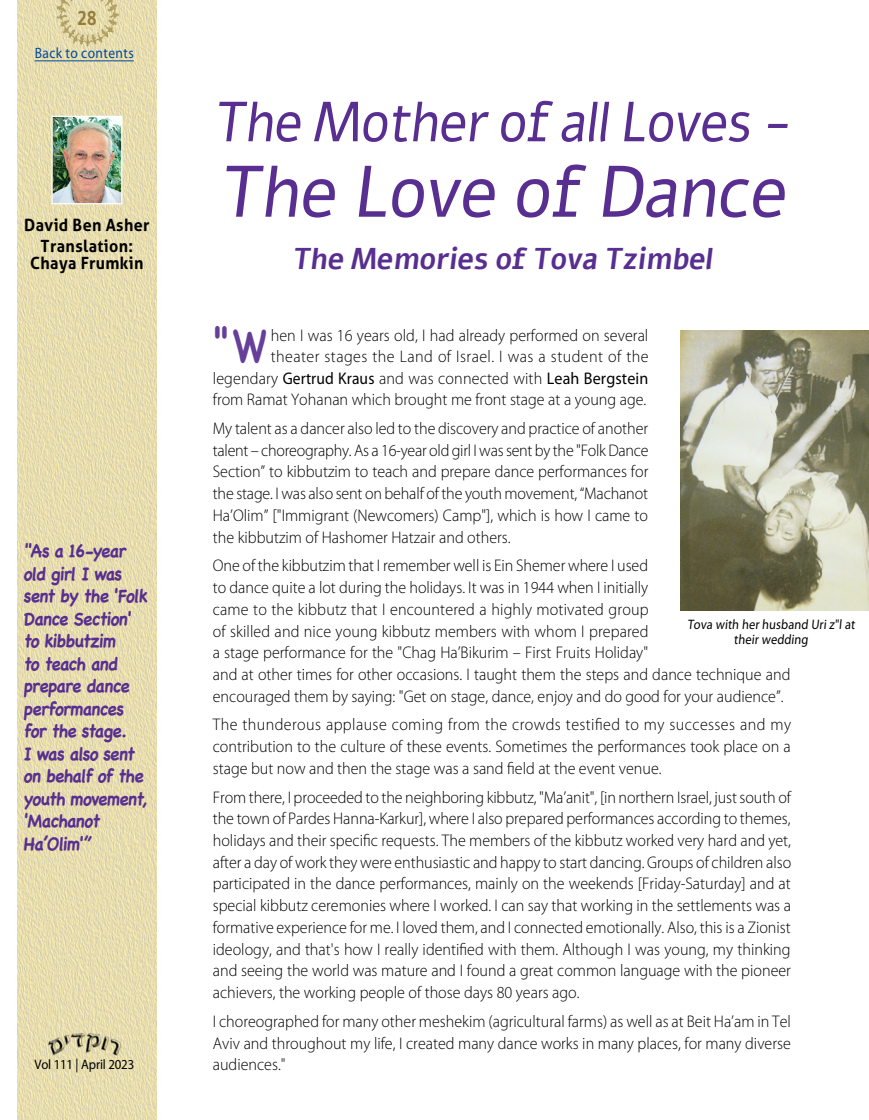
<style>
.page{position:relative;width:869px;height:1120px;background:#fff}
.page>*{position:absolute;margin:0;border:0;box-sizing:border-box;transform-origin:0 0}
.t1{font:72.5px "Alef";color:#582e91;scale:.96 1}
.t2{font:56.25px "Alef";color:#582e91;scale:.93 1}
.t3{font:700 45.25px "Chalkboard";color:#653f99;scale:.75 1}
.t4{font:700 30px "Alef";color:#582e91;scale:.95 1}
.t5{font:700 20px "Frutiger";color:#957e3b;scale:.85 1}
.t6{font:700 18.12px/22.5px "Chalkboard";color:#582e91;scale:.93 1}
.t7{font:300 16.88px/21.8px "Myriad Pro";color:#000;text-align:justify;scale:.95 1}
.t8{font:700 16.88px/21px "Aller";letter-spacing:.02em;color:#000;text-align:center;scale:.95 1}
.t9{font:15px "Myriad Pro";letter-spacing:.03em;color:#004a99;scale:.9 1}
.t10{font:13.75px/15px "Myriad Pro";letter-spacing:-.01em;color:#000;text-align:center;scale:.9 1}
.t11{font:13.75px "Myriad Pro";letter-spacing:-.01em;color:#000;scale:.93 1}
.s1{font-weight:400}
</style>
<div class="page">
<img style="left:18px;top:0;width:138px;height:1120px">
<img style="left:55px;top:0;width:63px;height:47px">
<img style="left:45px;top:1031px;width:78px;height:25px">
<img style="left:680px;top:330px;width:188px;height:280px">
<hr style="left:35px;top:61px;width:99px;height:1px;background:#004a99">
<img style="left:53px;top:118px;width:67px;height:84px">
<div style="left:51px;top:116px;width:71px;height:88px;border:1px solid #fff"></div>
<p class="t5" style="left:77px;top:6px;width:24px">28</p>
<p class="t9" style="left:35px;top:44px;width:112px">Back to contents</p>
<p class="t8" style="left:24px;top:214px;width:133px">David Ben Asher<br>Translation:</p>
<p class="t8" style="left:30px;top:253px;width:121px">Chaya Frumkin</p>
<p class="t6" style="left:23px;top:540px;width:138px">"As a 16-year old girl I was sent by the 'Folk<br>Dance Section' to kibbutzim<br>to teach and prepare dance performances for the stage.<br>I was also sent on behalf of the youth movement, 'Machanot<br>Ha’Olim'”</p>
<p class="t11" style="left:34px;top:1056px;width:109px">Vol 111 | April 2023</p>
<h2 class="t2" style="left:213px;top:84px;width:632px">The Mother of allLoves -</h2>
<h1 class="t1" style="left:218px;top:144px;width:604px">The Love of Dance</h1>
<h3 class="t4" style="left:291px;top:239px;width:449px">The Memories of Tova Tzimbel</h3>
<h3 class="t3" style="left:213px;top:318px;width:74px">"W</h3>
<p class="t7" style="left:213px;top:324px;width:460px;text-align:right">hen I was 16 years old, I had already performed on several<br>theater stages the Land of Israel. I was a student of the legendary <span class="s1">Gertrud Kraus</span> and was connected with <span class="s1">Leah Bergstein </span>from Ramat Yohanan which brought me front stage at a young age.</p>
<p class="t7" style="left:213px;top:418px;width:460px">My talent as a dancer also led to the discovery and practice of another talent – choreography. As a 16-year old girl I was sent by the "Folk Dance Section” to kibbutzim to teach and prepare dance performances for the stage. I was also sent on behalf of the youth movement, “Machanot Ha’Olim” ["Immigrant (Newcomers) Camp"], which is how I came to the kibbutzim of Hashomer Hatzair and others.</p>
<p class="t7" style="left:213px;top:555px;width:609px;text-align:left">One of the kibbutzim that I remember well is Ein Shemer where I used<br>to dance quite a lot during the holidays. It was in 1944 when I initially<br>came to the kibbutz that I encountered a highly motivated group<br>of skilled and nice young kibbutz members with whom I prepared<br>a stage performance for the "Chag Ha’Bikurim – First Fruits Holiday"<br>and at other times for other occasions. I taught them the steps and dance technique and encouraged them by saying: "Get on stage, dance, enjoy and do good for your audience”.</p>
<p class="t7" style="left:213px;top:714px;width:610px">The thunderous applause coming from the crowds testified to my successes and my contribution to the culture of these events. Sometimes the performances took place on a stage but now and then the stage was a sand field at the event venue.</p>
<p class="t7" style="left:213px;top:786px;width:610px">From there, I proceeded to the neighboring kibbutz, "Ma’anit", [in northern Israel, just south of the town of Pardes Hanna-Karkur], where I also prepared performances according to themes, holidays and their specific requests. The members of the kibbutz worked very hard and yet, after a day of work they were enthusiastic and happy to start dancing. Groups of children also participated in the dance performances, mainly on the weekends [Friday-Saturday] and at special kibbutz ceremonies where I worked. I can say that working in the settlements was a formative experience for me. I loved them, and I connected emotionally. Also, this is a Zionist ideology, and that's how I really identified with them. Although I was young, my thinking and seeing the world was mature and I found a great common language with the pioneer achievers, the working people of those days 80 years ago.</p>
<p class="t7" style="left:213px;top:1010px;width:609px">I choreographed for many other meshekim (agricultural farms) as well as at Beit Ha’am in Tel Aviv and throughout my life, I created many dance works in many places, for many diverse audiences."</p>
<p class="t10" style="left:687px;top:617px;width:189px">Tova with her husband Uri z"l at their wedding</p>
</div>
